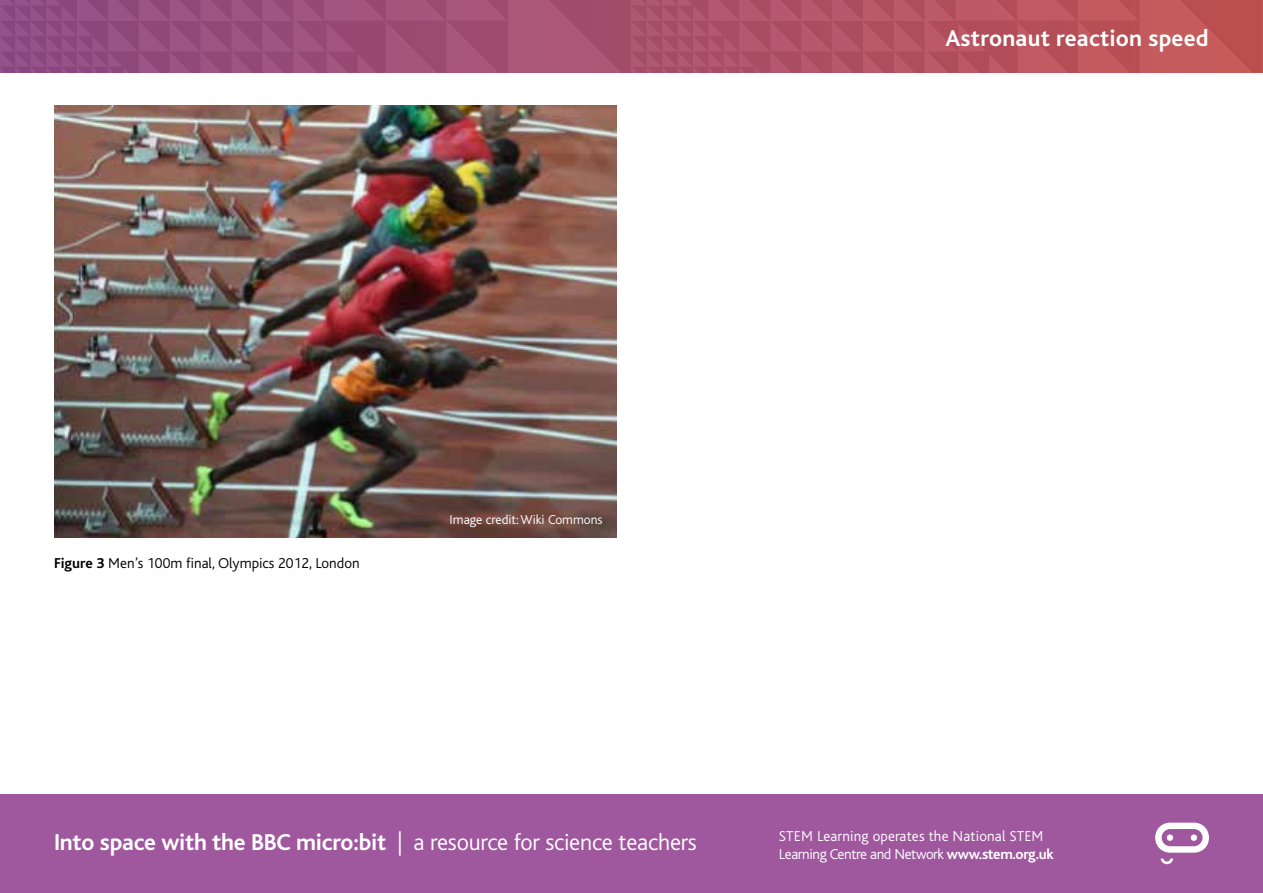
<style>
.page{position:relative;width:1263px;height:893px;background:#fff}
.page>*{position:absolute;margin:0;border:0;box-sizing:border-box;transform-origin:0 0}
.t1{font:700 24px "Bliss";letter-spacing:-.01em;color:#fff}
.t2{font:700 24px "Bliss";letter-spacing:.01em;color:#fff}
.t3{font:300 15px/18px "Bliss";letter-spacing:.01em;color:#fff}
.t4{font:300 15px "Bliss";color:#000}
.t5{font:300 13.5px "Bliss";color:#fff}
.s1{font-weight:700}
.s2{font-weight:300}
</style>
<div class="page">
<svg style="left:0;top:0;width:1263px;height:73px;background:#a8516d"></svg>
<img style="left:54px;top:105px;width:563px;height:432px">
<div style="left:0;top:794px;width:1263px;height:99px;background:#9f579e"></div>
<svg style="left:1155px;top:823px;width:54px;height:41px"></svg>
<div style="left:1167px;top:834px;width:6px;height:7px;background:#fff;border-radius:50%"></div>
<p class="t4" style="left:54px;top:555px;width:307px"><span class="s1">Figure 3</span> Men’s 100m final, Olympics 2012, London</p>
<p class="t5" style="left:450px;top:513px;width:154px">Image credit: Wiki Commons</p>
<h1 class="t2" style="left:945px;top:26px;width:265px">Astronaut reaction speed</h1>
<h1 class="t1" style="left:54px;top:830px;width:644px">Into space with the BBC micro:bit <span class="s2">| a resource for science teachers</span></h1>
<p class="t3" style="left:779px;top:827px;width:276px">STEM Learning operates the National STEM<br>Learning Centre and Network <span class="s1">www.stem.org.uk</span></p>
</div>
